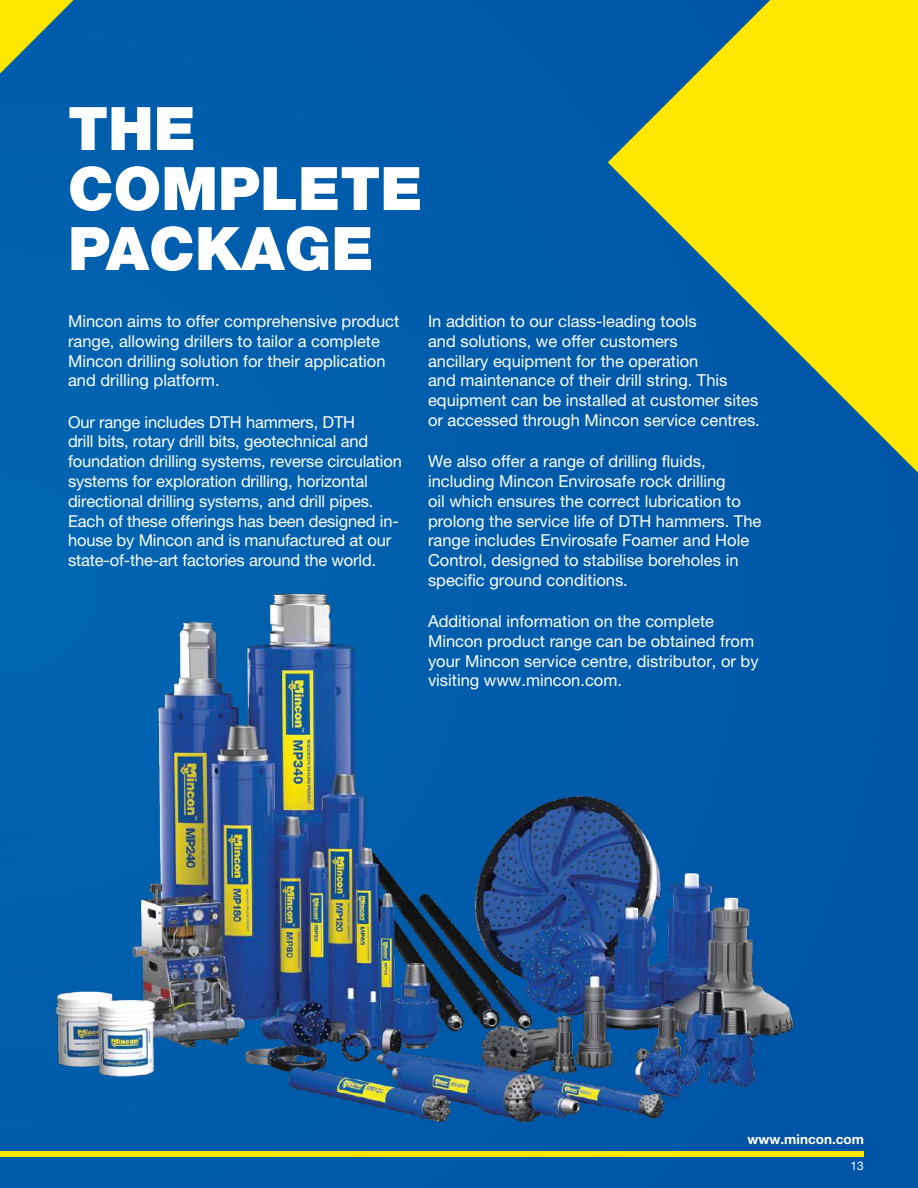
<style>
.page{position:relative;width:918px;height:1188px;background:#005cab}
.page>*{position:absolute;margin:0;border:0;box-sizing:border-box;transform-origin:0 0}
.t1{font:900 60px/60px "Helvetica Neue LT Pro";color:#fff}
.t2{font:16.5px/19.8px "Helvetica Neue LT Pro";color:#fff}
.t3{font:700 13.5px "Helvetica Neue LT Pro";color:#fff}
.t4{font:12px "Helvetica Neue LT Pro";color:#fff}
</style>
<div class="page">
<svg style="left:608px;top:0;width:310px;height:473px;fill:#ffe700"></svg>
<svg style="left:0;top:0;width:74px;height:74px"></svg>
<div style="left:0;top:1151px;width:864px;height:5px;background:#ffe700"></div>
<img style="left:52px;top:593px;width:743px;height:530px">
<h1 class="t1" style="left:68px;top:98px;width:356px">THE<br>COMPLETE<br>PACKAGE</h1>
<p class="t2" style="left:68px;top:311px;width:333px">Mincon aims to offer comprehensive product range, allowing drillers to tailor a complete Mincon drilling solution for their application and drilling platform.</p>
<p class="t2" style="left:68px;top:412px;width:335px">Our range includes DTH hammers, DTH<br>drill bits, rotary drill bits, geotechnical and foundation drilling systems, reverse circulation systems for exploration drilling, horizontal directional drilling systems, and drill pipes.<br>Each of these offerings has been designed in&shy;house by Mincon and is manufactured at our state-of-the-art factories around the world.</p>
<p class="t2" style="left:428px;top:311px;width:333px">In addition to our class-leading tools<br>and solutions, we offer customers<br>ancillary equipment for the operation<br>and maintenance of their drill string. This equipment can be installed at customer sites or accessed through Mincon service centres.</p>
<p class="t2" style="left:428px;top:451px;width:335px">We also offer a range of drilling fluids, including Mincon Envirosafe rock drilling<br>oil which ensures the correct lubrication to prolong the service life of DTH hammers. The range includes Envirosafe Foamer and Hole Control, designed to stabilise boreholes in specific ground conditions.</p>
<p class="t2" style="left:428px;top:611px;width:332px">Additional information on the complete Mincon product range can be obtained from your Mincon service centre, distributor, or by visiting www.mincon.com.</p>
<p class="t3" style="left:748px;top:1131px;width:118px">www.mincon.com</p>
<p class="t4" style="left:851px;top:1158px;width:15px">13</p>
</div>
